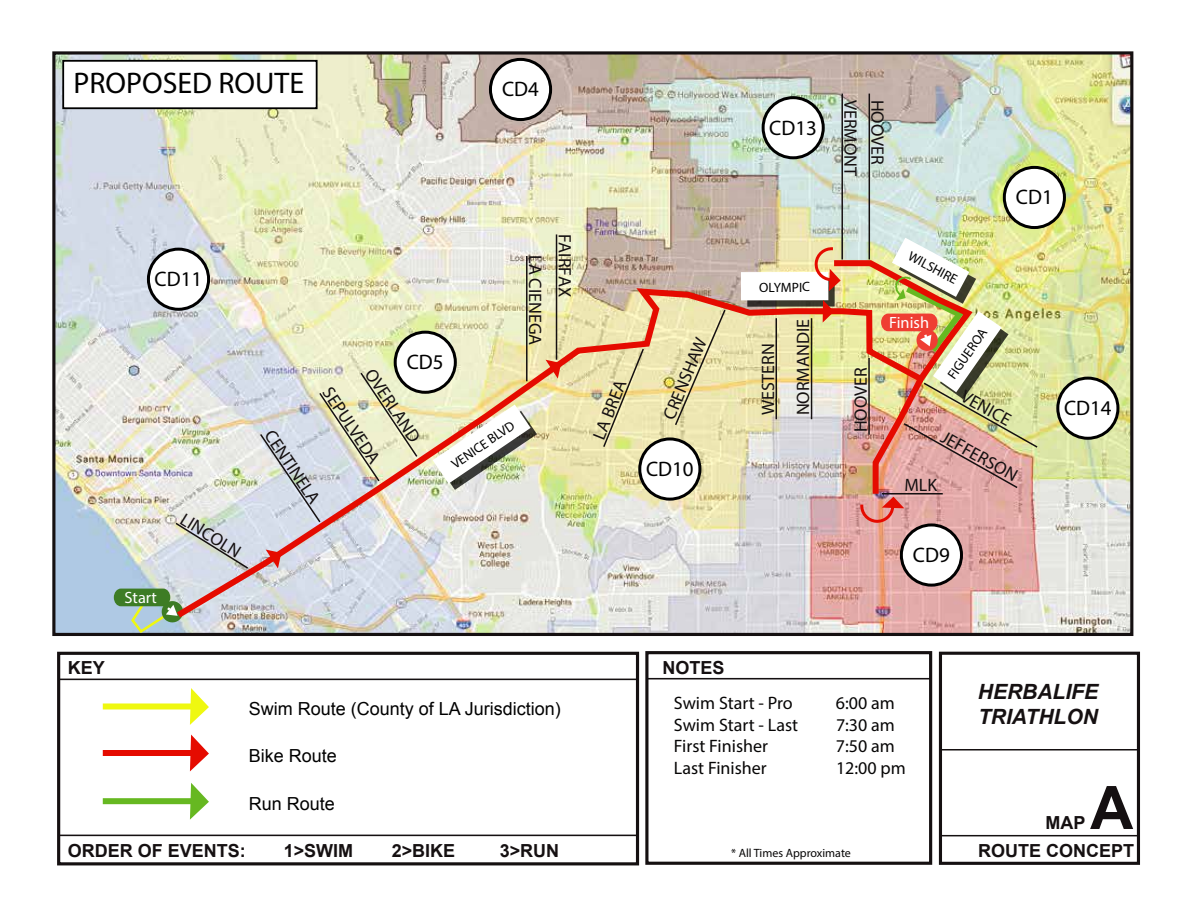
<style>
.page{position:relative;width:1188px;height:918px;background:#fff}
.page>*{position:absolute;margin:0;border:0;box-sizing:border-box;transform-origin:0 0}
.t1{font:700 60px "Arial";color:#151011}
.t2{font:29.85px "Myriad Pro";color:#000}
.t3{font:21px "Myriad Pro";color:#000}
.t4{font:italic 700 21px/25.2px "Arial";color:#151011}
.t5{font:18px/35.2px "Myriad Pro";color:#151011}
.t6{font:18px "Myriad Pro";color:#070606}
.t7{font:700 18px "Arial";color:#151011}
.t8{font:18px "Arial";color:#000}
.t9{font:16.35px "Myriad Pro";color:#fff}
.t10{font:13.5px "Myriad Pro";color:#000}
.t11{font:12px "Myriad Pro";color:#070606}
</style>
<div class="page">
<img style="left:56px;top:55px;width:1073px;height:577px">
<div style="left:52px;top:51px;width:1081px;height:585px;border:3px solid #151011"></div>
<div style="left:57px;top:652px;width:582px;height:213px;border:3px solid #151011"></div>
<hr style="left:59px;top:679px;width:579px;height:1px;background:#151011">
<hr style="left:59px;top:835px;width:579px;height:1px;background:#151011">
<div style="left:645px;top:651px;width:287px;height:214px;border:3px solid #151011"></div>
<hr style="left:647px;top:678px;width:284px;height:1px;background:#151011">
<div style="left:939px;top:652px;width:201px;height:213px;border:3px solid #151011"></div>
<hr style="left:940px;top:835px;width:199px;height:1px;background:#151011">
<hr style="left:940px;top:749px;width:199px;height:2px;background:#151011">
<svg style="left:190px;top:735px;width:19px;height:36px"></svg>
<div style="left:103px;top:750px;width:96px;height:6px;background:#e50b00"></div>
<div style="left:148px;top:249px;width:61px;height:60px;background:#fff;border-radius:50%"></div>
<div style="left:147px;top:248px;width:63px;height:63px;border:3px solid #000;border-radius:50%"></div>
<div style="left:1058px;top:378px;width:60px;height:60px;background:#fff;border-radius:50%"></div>
<div style="left:1056px;top:377px;width:63px;height:63px;border:3px solid #000;border-radius:50%"></div>
<div style="left:1004px;top:167px;width:60px;height:61px;background:#fff;border-radius:50%"></div>
<div style="left:1003px;top:166px;width:63px;height:63px;border:3px solid #000;border-radius:50%"></div>
<div style="left:763px;top:98px;width:60px;height:60px;background:#fff;border-radius:50%"></div>
<div style="left:762px;top:96px;width:63px;height:63px;border:3px solid #000;border-radius:50%"></div>
<div style="left:490px;top:59px;width:61px;height:61px;background:#fff;border-radius:50%"></div>
<div style="left:489px;top:58px;width:63px;height:63px;border:3px solid #000;border-radius:50%"></div>
<svg style="left:813px;top:246px;width:28px;height:11px"></svg>
<svg style="left:114px;top:589px;width:70px;height:46px;background:#7fa485"></svg>
<svg style="left:190px;top:783px;width:19px;height:37px"></svg>
<div style="left:103px;top:798px;width:96px;height:6px;background:#66b821"></div>
<svg style="left:190px;top:688px;width:19px;height:37px"></svg>
<div style="left:103px;top:703px;width:96px;height:6px;background:#eff810"></div>
<div style="left:62px;top:60px;width:256px;height:49px;background:#fff;border:2px solid #000"></div>
<img style="left:170px;top:257px;width:807px;height:366px">
<svg style="left:174px;top:521px;width:76px;height:49px;background:#cfd5dc"></svg>
<hr style="left:526px;top:256px;width:2px;height:125px;background:#151011">
<hr style="left:556px;top:234px;width:1px;height:126px;background:#151011">
<img style="left:259px;top:371px;width:160px;height:153px">
<hr style="left:841px;top:94px;width:2px;height:165px;background:#151011">
<hr style="left:869px;top:94px;width:1px;height:165px;background:#151011">
<hr style="left:776px;top:318px;width:1px;height:101px;background:#151011">
<hr style="left:811px;top:318px;width:1px;height:101px;background:#151011">
<svg style="left:602px;top:347px;width:43px;height:102px;background:#e4d9a4"></svg>
<svg style="left:674px;top:308px;width:53px;height:119px;background:#e6deaa"></svg>
<img style="left:859px;top:238px;width:180px;height:285px">
<hr style="left:882px;top:493px;width:61px;height:1px;background:#151011">
<h2 class="t2" style="left:74px;top:65px;width:232px">PROPOSED ROUTE</h2>
<p class="t3" style="left:502px;top:76px;width:38px">CD4</p>
<p class="t3" style="left:155px;top:266px;width:49px">CD11</p>
<p class="t9" style="left:125px;top:587px;width:34px">Start</p>
<p class="t5" style="left:192px;top:502px;width:69px;rotate:32deg">LINCOLN</p>
<p class="t3" style="left:407px;top:349px;width:38px">CD5</p>
<p class="t5" style="left:384px;top:360px;width:86px;rotate:56deg">OVERLAND</p>
<p class="t5" style="left:342px;top:379px;width:90px;rotate:56deg">SEPULVEDA</p>
<p class="t5" style="left:283px;top:422px;width:86px;rotate:56deg">CENTINELA</p>
<p class="t10" style="left:448px;top:458px;width:75px;rotate:-34deg">VENICE BLVD</p>
<p class="t5" style="left:553px;top:255px;width:92px;rotate:90deg">LA CIENEGA</p>
<p class="t5" style="left:583px;top:234px;width:65px;rotate:90deg">FAIRFAX</p>
<p class="t5" style="left:582px;top:432px;width:64px;rotate:-68deg">LA BREA</p>
<p class="t5" style="left:652px;top:412px;width:88px;rotate:-67deg">CRENSHAW</p>
<p class="t3" style="left:646px;top:456px;width:49px">CD10</p>
<p class="t3" style="left:769px;top:115px;width:49px">CD13</p>
<p class="t10" style="left:759px;top:279px;width:52px">OLYMPIC</p>
<p class="t5" style="left:750px;top:415px;width:98px;rotate:-90deg">WESTERN<br>NORMANDIE</p>
<p class="t5" style="left:868px;top:100px;width:78px;rotate:90deg">VERMONT</p>
<p class="t5" style="left:895px;top:100px;width:67px;rotate:90deg">HOOVER</p>
<p class="t3" style="left:1016px;top:184px;width:38px">CD1</p>
<p class="t5" style="left:843px;top:432px;width:67px;rotate:-90deg">HOOVER</p>
<p class="t10" style="left:913px;top:248px;width:55px;rotate:28deg">WILSHIRE</p>
<p class="t9" style="left:889px;top:312px;width:41px">Finish</p>
<p class="t10" style="left:944px;top:373px;width:60px;rotate:-55deg">FIGUEROA</p>
<p class="t5" style="left:971px;top:379px;width:56px;rotate:29deg">VENICE</p>
<p class="t5" style="left:951px;top:420px;width:86px;rotate:29deg">JEFFERSON</p>
<p class="t5" style="left:904px;top:467px;width:34px">MLK</p>
<p class="t3" style="left:1064px;top:395px;width:49px">CD14</p>
<p class="t3" style="left:913px;top:542px;width:38px">CD9</p>
<p class="t7" style="left:68px;top:658px;width:39px">KEY</p>
<p class="t8" style="left:249px;top:699px;width:314px">Swim Route (County of LA Jurisdiction)</p>
<p class="t8" style="left:249px;top:746px;width:90px">Bike Route</p>
<p class="t8" style="left:249px;top:794px;width:88px">Run Route</p>
<p class="t7" style="left:68px;top:841px;width:180px">ORDER OF EVENTS:</p>
<p class="t7" style="left:284px;top:841px;width:71px">1&gt;SWIM</p>
<p class="t7" style="left:392px;top:841px;width:65px">2&gt;BIKE</p>
<p class="t7" style="left:500px;top:841px;width:61px">3&gt;RUN</p>
<p class="t7" style="left:663px;top:657px;width:64px">NOTES</p>
<p class="t6" style="left:674px;top:692px;width:120px">Swim Start - Pro</p>
<p class="t6" style="left:836px;top:692px;width:60px">6:00 am</p>
<p class="t6" style="left:674px;top:713px;width:126px">Swim Start - Last</p>
<p class="t6" style="left:836px;top:713px;width:60px">7:30 am</p>
<p class="t6" style="left:674px;top:735px;width:96px">First Finisher</p>
<p class="t6" style="left:836px;top:735px;width:60px">7:50 am</p>
<p class="t6" style="left:674px;top:757px;width:94px">Last Finisher</p>
<p class="t6" style="left:836px;top:757px;width:71px">12:00 pm</p>
<p class="t11" style="left:731px;top:846px;width:121px">* All Times Approximate</p>
<p class="t4" style="left:978px;top:679px;width:122px">HERBALIFE<br>TRIATHLON</p>
<h1 class="t1" style="left:1090px;top:775px;width:45px">A</h1>
<p class="t7" style="left:978px;top:841px;width:158px">ROUTE CONCEPT</p>
<p class="t7" style="left:1045px;top:813px;width:41px">MAP</p>
</div>
